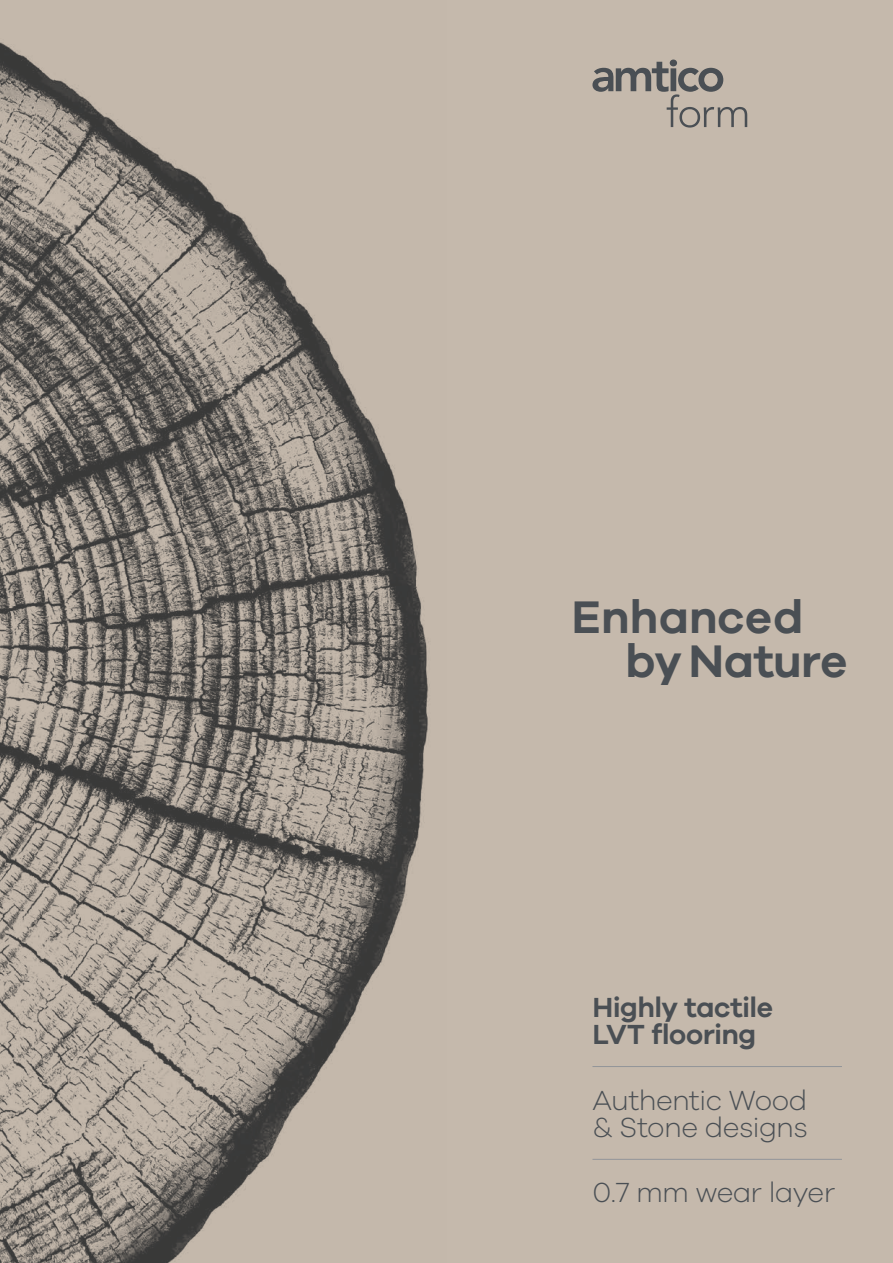
<style>
.page{position:relative;width:893px;height:1263px;background:#c5b9ac}
.page>*{position:absolute;margin:0;border:0;box-sizing:border-box;transform-origin:0 0}
.t1{font:600 47.1px/44.5px "Galano Grotesque";letter-spacing:-.01em;color:#4a4f54}
.t2{font:300 28.5px/27px "Galano Grotesque";letter-spacing:-.025em;color:#4a4f54}
.t3{font:600 28.5px/27px "Galano Grotesque";letter-spacing:-.02em;color:#4a4f54}
</style>
<div class="page">
<svg style="left:592px;top:60px;width:155px;height:68px"></svg>
<img style="left:0;top:42px;width:430px;height:1221px">
<hr style="left:592px;top:1066px;width:250px;height:1px;background:#929599">
<hr style="left:592px;top:1159px;width:250px;height:1px;background:#929599">
<h1 class="t1" style="left:625px;top:593px;width:224px;text-indent:-54px">Enhanced by Nature</h1>
<p class="t3" style="left:592px;top:993px;width:182px">Highly tactile<br>LVT flooring</p>
<p class="t2" style="left:592px;top:1086px;width:217px">Authentic Wood &amp; Stone designs</p>
<p class="t2" style="left:592px;top:1178px;width:244px">0.7 mm wear layer</p>
</div>
